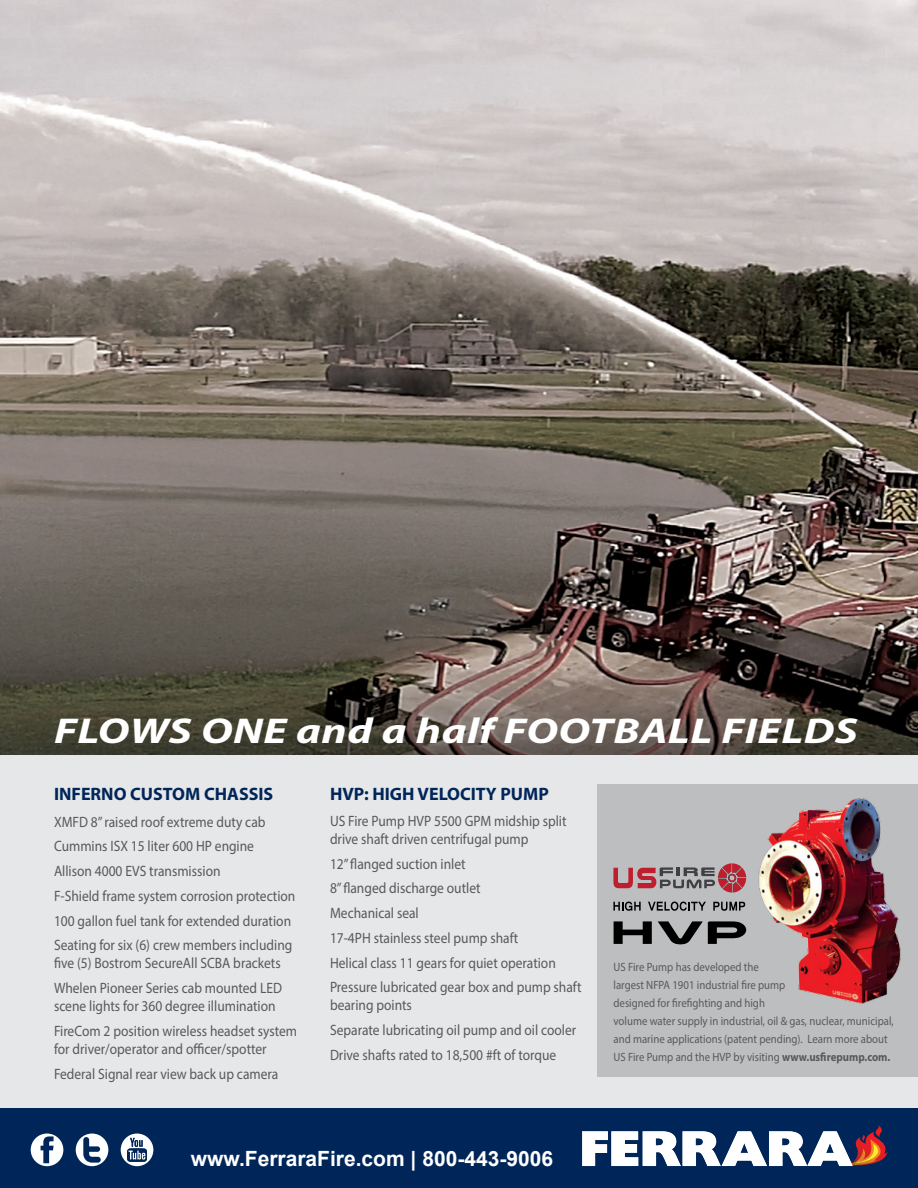
<style>
.page{position:relative;width:918px;height:1188px;background:#fff}
.page>*{position:absolute;margin:0;border:0;box-sizing:border-box;transform-origin:0 0}
.t1{font:italic 700 36px "Myriad Pro";letter-spacing:.01em;color:#fff;scale:1.25 1}
.t2{font:700 21px "Arial";color:#fff}
.t3{font:700 18px "Myriad Pro";color:#002659}
.t4{font:15px/24.8px "Myriad Pro";color:#58595b;scale:.9 1}
.t5{font:12px/18px "Myriad Pro";color:#58595b;scale:.9 1}
.s1{font-weight:700}
</style>
<div class="page">
<div style="left:0;top:0;width:918px;height:1172px;background:#e6e7e8"></div>
<img style="left:0;top:0;width:918px;height:755px">
<img style="left:0;top:441px;width:14px;height:314px">
<div style="left:597px;top:785px;width:321px;height:292px;background:#bcbec0"></div>
<img style="left:758px;top:798px;width:143px;height:206px">
<svg style="left:613px;top:863px;width:133px;height:30px"></svg>
<svg style="left:614px;top:921px;width:38px;height:23px"></svg>
<svg style="left:658px;top:921px;width:88px;height:23px"></svg>
<svg style="left:613px;top:902px;width:28px;height:9px"></svg>
<svg style="left:648px;top:902px;width:58px;height:9px"></svg>
<svg style="left:713px;top:902px;width:32px;height:9px"></svg>
<div style="left:0;top:1108px;width:918px;height:80px;background:#002659"></div>
<svg style="left:582px;top:1125px;width:306px;height:41px"></svg>
<div style="left:31px;top:1134px;width:32px;height:32px;background:#fff;border-radius:50%"></div>
<svg style="left:41px;top:1136px;width:13px;height:27px"></svg>
<div style="left:76px;top:1134px;width:32px;height:32px;background:#fff;border-radius:50%"></div>
<svg style="left:83px;top:1137px;width:18px;height:26px"></svg>
<div style="left:121px;top:1134px;width:32px;height:32px;background:#fff;border-radius:50%"></div>
<svg style="left:127px;top:1138px;width:20px;height:24px"></svg>
<h1 class="t1" style="left:54px;top:708px;width:645px">FLOWS ONE and a half FOOTBALL FIELDS</h1>
<p class="t3" style="left:54px;top:782px;width:221px">INFERNO CUSTOM CHASSIS</p>
<p class="t4" style="left:54px;top:809px;width:270px">XMFD 8” raised roof extreme duty cab Cummins ISX 15 liter 600 HP engine Allison 4000 EVS transmission<br>F-Shield frame system corrosion protection 100 gallon fuel tank for extended duration Seating for six (6) crew members including</p>
<p class="t4" style="left:54px;top:951px;width:255px">five (5) Bostrom SecureAll SCBA brackets<br>Whelen Pioneer Series cab mounted LED</p>
<p class="t4" style="left:54px;top:993px;width:272px">scene lights for 360 degree illumination<br>FireCom 2 position wireless headset system</p>
<p class="t4" style="left:54px;top:1036px;width:251px">for driver/operator and officer/spotter<br>Federal Signal rear view back up camera</p>
<p class="t3" style="left:330px;top:782px;width:220px">HVP: HIGH VELOCITY PUMP</p>
<p class="t4" style="left:330px;top:812px;width:264px;line-height:18px">US Fire Pump HVP 5500 GPM midship split drive shaft driven centrifugal pump</p>
<p class="t4" style="left:330px;top:851px;width:281px">12” flanged suction inlet<br>8” flanged discharge outlet<br>Mechanical seal<br>17-4PH stainless steel pump shaft<br>Helical class 11 gears for quiet operation<br>Pressure lubricated gear box and pump shaft</p>
<p class="t4" style="left:330px;top:993px;width:275px">bearing points<br>Separate lubricating oil pump and oil cooler<br>Drive shafts rated to 18,500 #ft of torque</p>
<h2 class="t2" style="left:191px;top:1145px;width:364px">www.FerraraFire.com | 800-443-9006</h2>
<p class="t5" style="left:614px;top:957px;width:313px">US Fire Pump has developed the<br>largest NFPA 1901 industrial fire pump<br>designed for firefighting and high<br>volume water supply in industrial, oil &amp; gas, nuclear, municipal, and marine applications (patent pending). Learn more about US Fire Pump and the HVP by visiting <span class="s1">www.usfirepump.com.</span></p>
</div>
